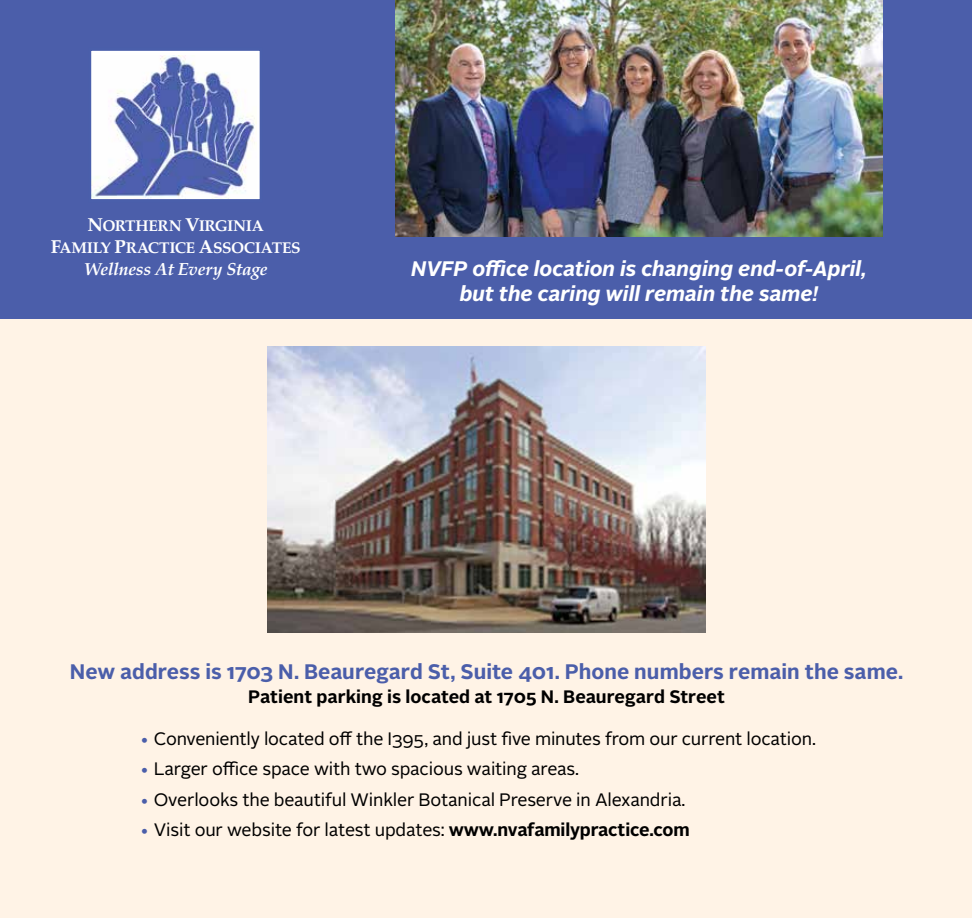
<style>
.page{position:relative;width:972px;height:918px;background:#fff}
.page>*{position:absolute;margin:0;border:0;box-sizing:border-box;transform-origin:0 0}
.t1{font:italic 700 21px/25.2px "Alright Sans";color:#fff;text-align:center}
.t2{font:700 21px "Alright Sans";color:#4b5eaa}
.t3{font:18px "Alright Sans";letter-spacing:-.01em;color:#000}
.t4{font:700 18px "Alright Sans";color:#000}
.t5{font:italic 700 17.55px "Palatino";letter-spacing:-.02em;color:#fff}
.t6{font:700 15.6px/21.5px "Palatino";letter-spacing:-.015em;color:#fff;text-align:center}
.s1{font-size:18.75px}
.s2{color:#4b5eaa}
.s3{font-weight:700}
</style>
<div class="page">
<div style="left:0;top:271px;width:972px;height:647px;background:#fff3e6"></div>
<div style="left:0;top:0;width:972px;height:319px;background:#4b5eaa"></div>
<img style="left:396px;top:0;width:486px;height:237px">
<img style="left:267px;top:346px;width:439px;height:286px">
<div style="left:90px;top:50px;width:172px;height:151px;background:#fff"></div>
<img style="left:92px;top:55px;width:165px;height:143px">
<div style="left:88px;top:48px;width:175px;height:154px;border:3px solid #4a5fab"></div>
<p class="t6" style="left:51px;top:215px;width:252px"><span class="s1">N</span>ORTHERN <span class="s1">V</span>IRGINIA<br><span class="s1">F</span>AMILY <span class="s1">P</span>RACTICE <span class="s1">A</span>SSOCIATES</p>
<p class="t5" style="left:84px;top:255px;width:185px">Wellness At Every Stage</p>
<p class="t1" style="left:411px;top:256px;width:457px">NVFP office location is changing end-of-April, but the caring will remain the same!</p>
<p class="t2" style="left:70px;top:657px;width:835px">New address is 1703 N. Beauregard St, Suite 401. Phone numbers remain the same.</p>
<p class="t4" style="left:248px;top:684px;width:478px">Patient parking is located at 1705 N. Beauregard Street</p>
<p class="t3" style="left:140px;top:727px;width:678px"><span class="s2">•</span> Conveniently located off the I395, and just five minutes from our current location.</p>
<p class="t3" style="left:140px;top:757px;width:441px"><span class="s2">•</span> Larger office space with two spacious waiting areas.</p>
<p class="t3" style="left:140px;top:787px;width:547px"><span class="s2">•</span> Overlooks the beautiful Winkler Botanical Preserve in Alexandria.</p>
<p class="t3" style="left:140px;top:817px;width:552px"><span class="s2">•</span> Visit our website for latest updates: <span class="s3">www.nvafamilypractice.com</span></p>
</div>
